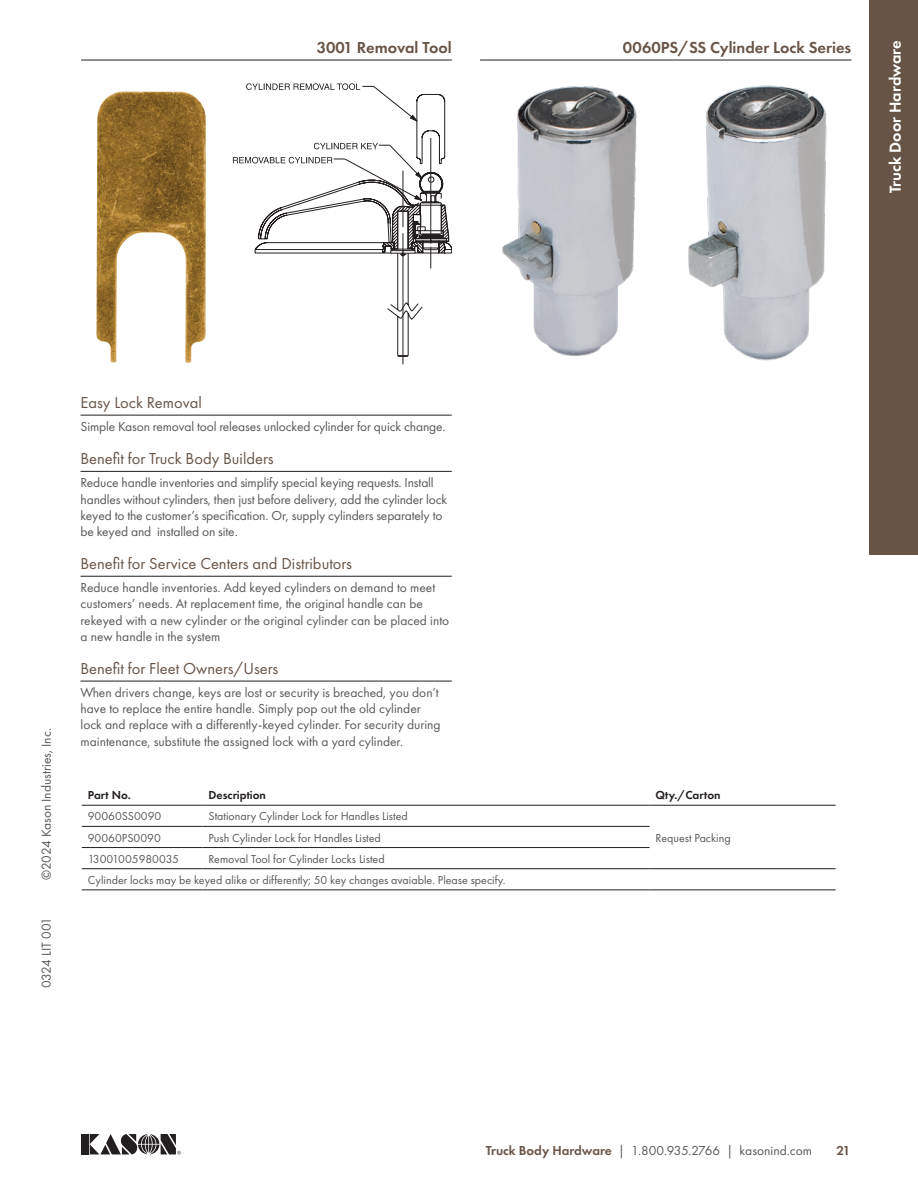
<style>
.page{position:relative;width:918px;height:1188px;background:#fff}
.page>*{position:absolute;margin:0;border:0;box-sizing:border-box;transform-origin:0 0}
.Futura__11pt__underline__green_-_Left_Su{font:16.5px "Futura PT";color:#685447}
.Headers_-_Futura_11pt__demi__underline{font:600 16.5px "Futura PT";color:#685447}
.t1{font:600 16.5px "Futura PT";color:#fff}
.Futura__9pt__regular{font:13.5px/16.2px "Futura PT";color:#57585a}
.t2{font:600 13.5px "Futura PT";color:#685447}
.futura__8pt__table{font:12px "Futura PT";color:#57585a}
.futura__8pt__table-2{font:600 12px "Futura PT";color:#231f20}
.s1{font-weight:600;color:#685447}
</style>
<div class="page">
<div style="left:81px;top:1134px;width:7px;height:20px;background:#231f20"></div>
<svg style="left:90px;top:1134px;width:91px;height:21px"></svg>
<div style="left:869px;top:0;width:49px;height:555px;background:#685447"></div>
<hr style="left:480px;top:60px;width:371px;height:1px;background:#231f20">
<img style="left:688px;top:85px;width:139px;height:276px">
<img style="left:502px;top:86px;width:135px;height:270px">
<hr style="left:81px;top:415px;width:371px;height:1px;background:#231f20">
<hr style="left:81px;top:471px;width:371px;height:1px;background:#231f20">
<hr style="left:81px;top:576px;width:371px;height:1px;background:#231f20">
<hr style="left:81px;top:681px;width:371px;height:1px;background:#231f20">
<svg style="left:233px;top:83px;width:216px;height:281px"></svg>
<img style="left:96px;top:91px;width:110px;height:272px">
<hr style="left:82px;top:805px;width:120px;height:1px;background:#231f20">
<hr style="left:202px;top:805px;width:448px;height:1px;background:#231f20">
<hr style="left:650px;top:805px;width:186px;height:1px;background:#231f20">
<hr style="left:82px;top:826px;width:120px;height:1px;background:#231f20">
<hr style="left:202px;top:826px;width:448px;height:1px;background:#231f20">
<hr style="left:82px;top:847px;width:120px;height:1px;background:#231f20">
<hr style="left:202px;top:847px;width:448px;height:1px;background:#231f20">
<hr style="left:82px;top:868px;width:120px;height:1px;background:#231f20">
<hr style="left:202px;top:868px;width:448px;height:1px;background:#231f20">
<hr style="left:650px;top:868px;width:186px;height:1px;background:#231f20">
<hr style="left:82px;top:890px;width:120px;height:1px;background:#231f20">
<hr style="left:202px;top:890px;width:448px;height:1px;background:#231f20">
<hr style="left:650px;top:890px;width:186px;height:1px;background:#231f20">
<hr style="left:81px;top:60px;width:371px;height:1px;background:#231f20">
<p class="Headers_-_Futura_11pt__demi__underline" style="left:317px;top:37px;width:137px">3001 Removal Tool</p>
<p class="Headers_-_Futura_11pt__demi__underline" style="left:623px;top:37px;width:230px">0060PS/SS Cylinder Lock Series</p>
<p class="t1" style="left:885px;top:193px;width:154px;rotate:-90deg">Truck Door Hardware</p>
<p class="Futura__9pt__regular" style="left:38px;top:880px;width:153px;rotate:-90deg">©2024 Kason Industries, Inc.</p>
<p class="Futura__9pt__regular" style="left:38px;top:988px;width:73px;rotate:-90deg">0324 LIT 001</p>
<p class="Futura__11pt__underline__green_-_Left_Su" style="left:81px;top:393px;width:123px">Easy Lock Removal</p>
<p class="Futura__9pt__regular" style="left:81px;top:418px;width:367px">Simple Kason removal tool releases unlocked cylinder for quick change.</p>
<p class="Futura__11pt__underline__green_-_Left_Su" style="left:81px;top:449px;width:195px">Benefit for Truck Body Builders</p>
<p class="Futura__9pt__regular" style="left:81px;top:475px;width:368px">Reduce handle inventories and simplify special keying requests. Install handles without cylinders, then just before delivery, add the cylinder lock keyed to the customer’s specification. Or, supply cylinders separately to be keyed and installed on site.</p>
<p class="Futura__11pt__underline__green_-_Left_Su" style="left:81px;top:554px;width:273px">Benefit for Service Centers and Distributors</p>
<p class="Futura__9pt__regular" style="left:81px;top:580px;width:370px">Reduce handle inventories. Add keyed cylinders on demand to meet customers’ needs. At replacement time, the original handle can be rekeyed with a new cylinder or the original cylinder can be placed into a new handle in the system</p>
<p class="Futura__11pt__underline__green_-_Left_Su" style="left:81px;top:659px;width:199px">Benefit for Fleet Owners/Users</p>
<p class="Futura__9pt__regular" style="left:81px;top:684px;width:362px">When drivers change, keys are lost or security is breached, you don’t have to replace the entire handle. Simply pop out the old cylinder lock and replace with a differently-keyed cylinder. For security during maintenance, substitute the assigned lock with a yard cylinder.</p>
<p class="futura__8pt__table-2" style="left:88px;top:788px;width:45px">Part No.</p>
<p class="futura__8pt__table-2" style="left:208px;top:788px;width:59px">Description</p>
<p class="futura__8pt__table-2" style="left:656px;top:788px;width:67px">Qty./Carton</p>
<p class="futura__8pt__table" style="left:88px;top:809px;width:75px">90060SS0090</p>
<p class="futura__8pt__table" style="left:208px;top:809px;width:201px">Stationary Cylinder Lock for Handles Listed</p>
<p class="futura__8pt__table" style="left:88px;top:830px;width:75px">90060PS0090</p>
<p class="futura__8pt__table" style="left:208px;top:830px;width:174px">Push Cylinder Lock for Handles Listed</p>
<p class="futura__8pt__table" style="left:656px;top:830px;width:77px">Request Packing</p>
<p class="futura__8pt__table" style="left:88px;top:852px;width:93px">13001005980035</p>
<p class="futura__8pt__table" style="left:208px;top:852px;width:178px">Removal Tool for Cylinder Locks Listed</p>
<p class="futura__8pt__table" style="left:88px;top:873px;width:419px">Cylinder locks may be keyed alike or differently; 50 key changes avaiable. Please specify.</p>
<p class="Futura__9pt__regular" style="left:486px;top:1142px;width:328px"><span class="s1">Truck Body Hardware</span> | 1.800.935.2766 | kasonind.com</p>
<p class="t2" style="left:837px;top:1142px;width:15px">21</p>
</div>
